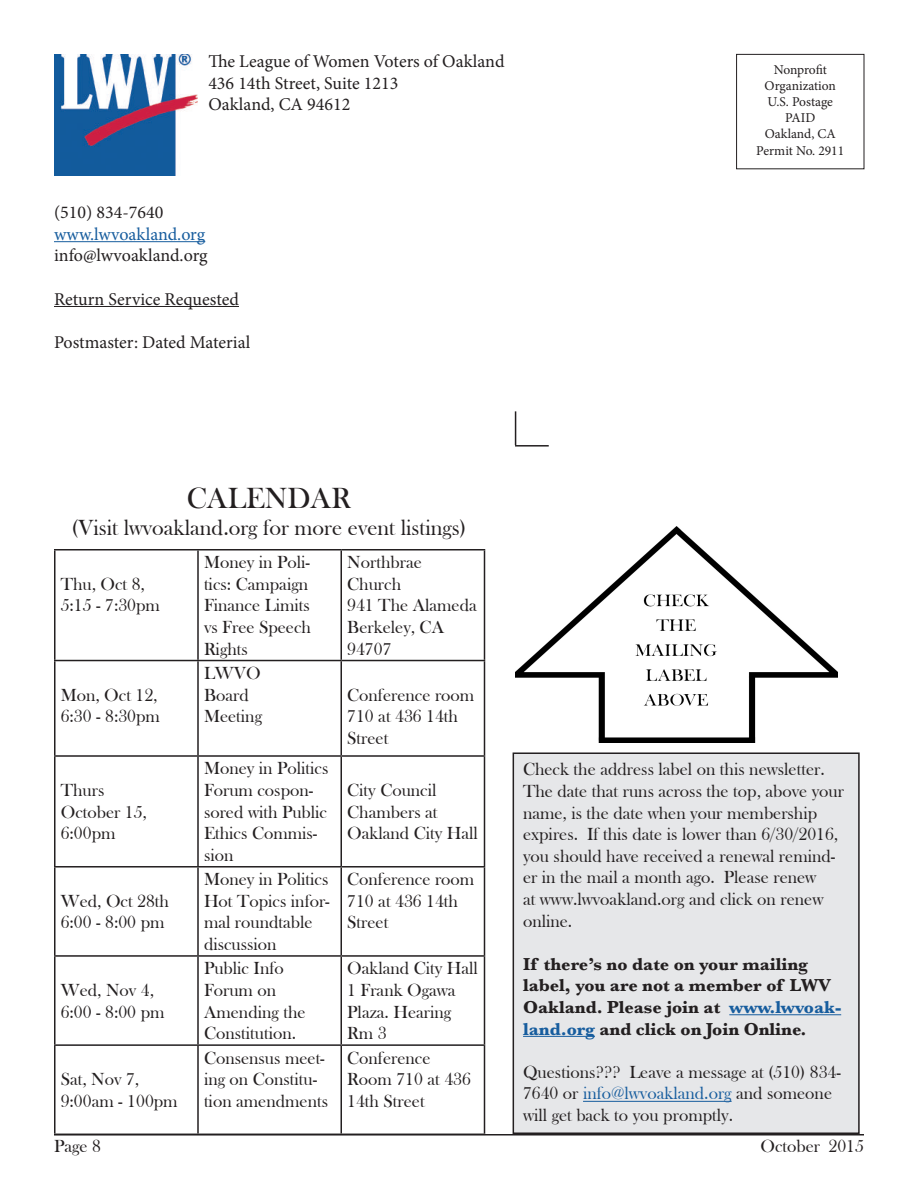
<style>
.page{position:relative;width:918px;height:1188px;background:#fff}
.page>*{position:absolute;margin:0;border:0;box-sizing:border-box;transform-origin:0 0}
.t1{font:30px "Bask Old Face";color:#231f20}
.t2{font:22.5px "Bask Old Face";color:#231f20}
.t3{font:18px/21.6px "Bask Old Face";color:#231f20}
.t4{font:18px/21.6px "Minion Pro";color:#231f20}
.t5{font:700 18px/21.6px "Baskerville";color:#231f20}
.t6{font:18px "Minion Pro";letter-spacing:.005em;color:#175d9e}
.t7{font:13.5px/16.2px "Minion Pro";color:#231f20;text-align:center}
.s1{color:#175d9e}
</style>
<div class="page">
<hr style="left:54px;top:1134px;width:810px;height:2px;background:#231f20">
<div style="left:736px;top:54px;width:128px;height:115px;border:1px solid #231f20"></div>
<hr style="left:54px;top:241px;width:151px;height:1px;background:#175d9e">
<hr style="left:54px;top:306px;width:185px;height:1px;background:#231f20">
<div style="left:513px;top:753px;width:346px;height:380px;background:#e6e7e9"></div>
<hr style="left:729px;top:1014px;width:112px;height:1px;background:#175d9e">
<hr style="left:523px;top:1036px;width:72px;height:1px;background:#175d9e">
<hr style="left:583px;top:1101px;width:149px;height:1px;background:#175d9e">
<div style="left:513px;top:752px;width:347px;height:382px;border:2px solid #231f20"></div>
<img style="left:516px;top:526px;width:322px;height:217px">
<img style="left:54px;top:54px;width:144px;height:121px">
<hr style="left:54px;top:549px;width:144px;height:1px;background:#231f20">
<hr style="left:54px;top:551px;width:2px;height:109px;background:#231f20">
<hr style="left:198px;top:549px;width:143px;height:1px;background:#231f20">
<hr style="left:197px;top:551px;width:2px;height:109px;background:#231f20">
<hr style="left:341px;top:549px;width:144px;height:1px;background:#231f20">
<hr style="left:340px;top:551px;width:2px;height:109px;background:#231f20">
<hr style="left:484px;top:551px;width:1px;height:109px;background:#231f20">
<hr style="left:54px;top:660px;width:144px;height:1px;background:#231f20">
<hr style="left:54px;top:661px;width:2px;height:94px;background:#231f20">
<hr style="left:198px;top:660px;width:143px;height:1px;background:#231f20">
<hr style="left:197px;top:661px;width:2px;height:94px;background:#231f20">
<hr style="left:341px;top:660px;width:144px;height:1px;background:#231f20">
<hr style="left:340px;top:661px;width:2px;height:94px;background:#231f20">
<hr style="left:484px;top:661px;width:1px;height:94px;background:#231f20">
<hr style="left:54px;top:755px;width:144px;height:2px;background:#231f20">
<hr style="left:54px;top:757px;width:2px;height:109px;background:#231f20">
<hr style="left:198px;top:755px;width:143px;height:2px;background:#231f20">
<hr style="left:197px;top:757px;width:2px;height:109px;background:#231f20">
<hr style="left:341px;top:755px;width:144px;height:2px;background:#231f20">
<hr style="left:340px;top:757px;width:2px;height:109px;background:#231f20">
<hr style="left:484px;top:757px;width:1px;height:109px;background:#231f20">
<hr style="left:54px;top:866px;width:144px;height:2px;background:#231f20">
<hr style="left:54px;top:868px;width:2px;height:87px;background:#231f20">
<hr style="left:198px;top:866px;width:143px;height:2px;background:#231f20">
<hr style="left:197px;top:868px;width:2px;height:87px;background:#231f20">
<hr style="left:341px;top:866px;width:144px;height:2px;background:#231f20">
<hr style="left:340px;top:868px;width:2px;height:87px;background:#231f20">
<hr style="left:484px;top:868px;width:1px;height:87px;background:#231f20">
<hr style="left:54px;top:955px;width:144px;height:2px;background:#231f20">
<hr style="left:54px;top:957px;width:2px;height:87px;background:#231f20">
<hr style="left:198px;top:955px;width:143px;height:2px;background:#231f20">
<hr style="left:197px;top:957px;width:2px;height:87px;background:#231f20">
<hr style="left:341px;top:955px;width:144px;height:2px;background:#231f20">
<hr style="left:340px;top:957px;width:2px;height:87px;background:#231f20">
<hr style="left:484px;top:957px;width:1px;height:87px;background:#231f20">
<hr style="left:54px;top:1044px;width:144px;height:2px;background:#231f20">
<hr style="left:54px;top:1046px;width:2px;height:88px;background:#231f20">
<hr style="left:198px;top:1044px;width:143px;height:2px;background:#231f20">
<hr style="left:197px;top:1046px;width:2px;height:88px;background:#231f20">
<hr style="left:341px;top:1044px;width:144px;height:2px;background:#231f20">
<hr style="left:340px;top:1046px;width:2px;height:88px;background:#231f20">
<hr style="left:484px;top:1046px;width:1px;height:88px;background:#231f20">
<hr style="left:515px;top:411px;width:1px;height:34px;background:#231f20">
<hr style="left:515px;top:445px;width:34px;height:2px;background:#231f20">
<p class="t4" style="left:208px;top:51px;width:298px">The League of Women Voters of Oakland<br>436 14th Street, Suite 1213<br>Oakland, CA 94612</p>
<p class="t4" style="left:54px;top:202px;width:111px">(510) 834-7640</p>
<p class="t6" style="left:54px;top:222px;width:153px">www.lwvoakland.org</p>
<p class="t4" style="left:54px;top:245px;width:155px">info@lwvoakland.org</p>
<p class="t4" style="left:54px;top:288px;width:186px">Return Service Requested</p>
<p class="t4" style="left:54px;top:331px;width:198px">Postmaster: Dated Material</p>
<p class="t7" style="left:756px;top:61px;width:89px">Nonprofit<br>Organization<br>U.S. Postage<br>PAID<br>Oakland, CA<br>Permit No. 2911</p>
<h1 class="t1" style="left:187px;top:482px;width:165px">CALENDAR</h1>
<p class="t2" style="left:72px;top:516px;width:396px">(Visit lwvoakland.org for more event listings)</p>
<p class="t3" style="left:61px;top:573px;width:101px">Thu, Oct 8,<br>5:15 - 7:30pm</p>
<p class="t3" style="left:204px;top:552px;width:109px">Money in Poli&shy;tics: Campaign<br>Finance Limits vs Free Speech<br>Rights</p>
<p class="t3" style="left:347px;top:552px;width:131px">Northbrae<br>Church<br>941 The Alameda<br>Berkeley, CA<br>94707</p>
<p class="t3" style="left:61px;top:684px;width:101px">Mon, Oct 12,<br>6:30 - 8:30pm</p>
<p class="t3" style="left:61px;top:780px;width:88px">Thurs<br>October 15,<br>6:00pm</p>
<p class="t3" style="left:61px;top:890px;width:110px">Wed, Oct 28th<br>6:00 - 8:00 pm</p>
<p class="t3" style="left:61px;top:980px;width:105px">Wed, Nov 4,<br>6:00 - 8:00 pm</p>
<p class="t3" style="left:61px;top:1069px;width:118px">Sat, Nov 7,<br>9:00am - 100pm</p>
<p class="t3" style="left:204px;top:663px;width:60px">LWVO<br>Board<br>Meeting</p>
<p class="t3" style="left:204px;top:758px;width:126px">Money in Politics<br>Forum cospon&shy;sored with Public<br>Ethics Commis&shy;sion</p>
<p class="t3" style="left:347px;top:684px;width:129px">Conference room<br>710 at 436 14th<br>Street</p>
<p class="t3" style="left:347px;top:780px;width:132px">City Council<br>Chambers at<br>Oakland City Hall</p>
<p class="t3" style="left:204px;top:869px;width:127px">Money in Politics<br>Hot Topics infor&shy;mal roundtable discussion</p>
<p class="t3" style="left:347px;top:869px;width:129px">Conference room<br>710 at 436 14th<br>Street</p>
<p class="t3" style="left:204px;top:958px;width:103px">Public Info<br>Forum on<br>Amending the<br>Constitution.</p>
<p class="t3" style="left:347px;top:958px;width:132px">Oakland City Hall<br>1 Frank Ogawa<br>Plaza. Hearing<br>Rm 3</p>
<p class="t3" style="left:204px;top:1047px;width:126px">Consensus meet&shy;ing on Constitu&shy;tion amendments</p>
<p class="t3" style="left:347px;top:1047px;width:125px">Conference<br>Room 710 at 436<br>14th Street</p>
<p class="t3" style="left:523px;top:759px;width:323px">Check the address label on this newsletter.<br>The date that runs across the top, above your name, is the date when your membership expires. If this date is lower than 6/30/2016, you should have received a renewal remind&shy;er in the mail a month ago. Please renew<br>at www.lwvoakland.org and click on renew online.</p>
<p class="t5" style="left:523px;top:953px;width:320px">If there’s no date on your mailing label, you are not a member of LWV Oakland. Please join at <span class="s1">www.lwvoak&shy;land.org</span> and click on Join Online.</p>
<p class="t3" style="left:523px;top:1061px;width:319px">Questions??? Leave a message at (510) 834-<br>7640 or <span class="s1">info@lwvoakland.org</span> and someone will get back to you promptly.</p>
<p class="t3" style="left:54px;top:1135px;width:48px">Page 8</p>
<p class="t3" style="left:761px;top:1135px;width:105px">October 2015</p>
</div>
